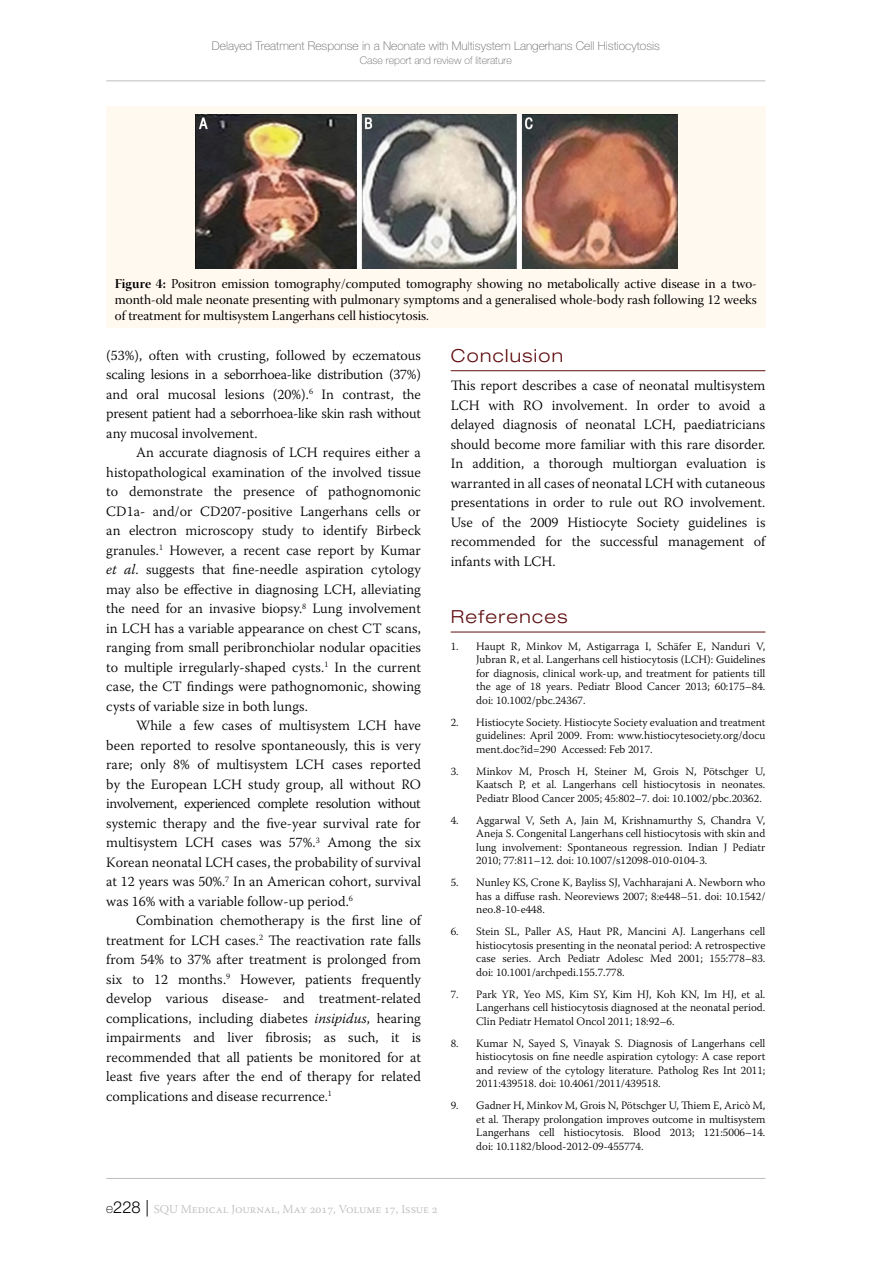
<style>
.page{position:relative;width:893px;height:1263px;background:#fff}
.page>*{position:absolute;margin:0;border:0;box-sizing:border-box;transform-origin:0 0}
.t1{font:300 expanded 18px "Helvetica Neue LT Pro";letter-spacing:.075em;color:#600e10}
.t2{font:300 14.25px/19.5px "Warnock Pro";color:#000;text-align:justify}
.t3{font:13.5px/15.8px "Warnock Pro Subh";color:#000;text-align:justify}
.t4{font:100 12px "Helvetica Neue LT Pro";color:#636466}
.t5{font:300 12px "Warnock Pro";color:#bcbec0}
.t6{font:300 11.25px/13.5px "Warnock Pro";color:#000;text-align:justify}
.t7{font:100 10.5px "Helvetica Neue LT Pro";color:#636466}
.s1{font-family:"Warnock Pro Bold Disp"}
.s2{font-style:italic}
.s3{font-family:"Helvetica Neue LT Pro";font-weight:100;font-size:13.5px;color:#000}
.s4{font-family:"Helvetica Neue LT Pro";font-size:16.5px;color:#000}
</style>
<div class="page">
<hr style="left:106px;top:81px;width:659px;height:1px;background:#bcbec0">
<hr style="left:106px;top:1178px;width:659px;height:1px;background:#bcbec0">
<hr style="left:451px;top:370px;width:314px;height:1px;background:#600e10">
<hr style="left:451px;top:632px;width:314px;height:1px;background:#600e10">
<div style="left:106px;top:106px;width:659px;height:222px;background:#fff9f0"></div>
<img style="left:195px;top:115px;width:482px;height:153px">
<p class="t4" style="left:212px;top:39px;width:450px">Delayed Treatment Response in a Neonate with Multisystem Langerhans Cell Histiocytosis</p>
<p class="t7" style="left:360px;top:54px;width:153px">Case report and review of literature</p>
<p class="t3" style="left:115px;top:277px;width:644px"><span class="s1">Figure 4:</span> Positron emission tomography/computed tomography showing no metabolically active disease in a two&shy;month-old male neonate presenting with pulmonary symptoms and a generalised whole-body rash following 12 weeks of treatment for multisystem Langerhans cell histiocytosis.</p>
<p class="t2" style="left:106px;top:345px;width:316px">(53%), often with crusting, followed by eczematous scaling lesions in a seborrhoea-like distribution (37%) and oral mucosal lesions (20%).<sup>6</sup> In contrast, the present patient had a seborrhoea-like skin rash without any mucosal involvement.</p>
<p class="t2" style="left:106px;top:443px;width:316px;text-indent:30px">An accurate diagnosis of LCH requires either a histopathological examination of the involved tissue to demonstrate the presence of pathognomonic CD1a- and/or CD207-positive Langerhans cells or an electron microscopy study to identify Birbeck granules.<sup>1</sup> However, a recent case report by Kumar <span class="s2">et al</span>. suggests that fine-needle aspiration cytology may also be effective in diagnosing LCH, alleviating the need for an invasive biopsy.<sup>8</sup> Lung involvement in LCH has a variable appearance on chest CT scans, ranging from small peribronchiolar nodular opacities to multiple irregularly-shaped cysts.<sup>1</sup> In the current case, the CT findings were pathognomonic, showing cysts of variable size in both lungs.</p>
<p class="t2" style="left:106px;top:716px;width:316px;text-indent:30px">While a few cases of multisystem LCH have been reported to resolve spontaneously, this is very rare; only 8% of multisystem LCH cases reported by the European LCH study group, all without RO involvement, experienced complete resolution without systemic therapy and the five-year survival rate for multisystem LCH cases was 57%.<sup>3</sup> Among the six Korean neonatal LCH cases, the probability of survival at 12 years was 50%.<sup>7</sup> In an American cohort, survival was 16% with a variable follow-up period.<sup>6</sup></p>
<p class="t2" style="left:106px;top:911px;width:316px;text-indent:30px">Combination chemotherapy is the first line of treatment for LCH cases.<sup>2</sup> The reactivation rate falls from 54% to 37% after treatment is prolonged from six to 12 months.<sup>9</sup> However, patients frequently develop various disease- and treatment-related complications, including diabetes <span class="s2">insipidus</span>, hearing impairments and liver fibrosis; as such, it is recommended that all patients be monitored for at least five years after the end of therapy for related complications and disease recurrence.<sup>1</sup></p>
<p class="t1" style="left:451px;top:345px;width:114px">Conclusion</p>
<p class="t2" style="left:451px;top:375px;width:316px">This report describes a case of neonatal multisystem LCH with RO involvement. In order to avoid a delayed diagnosis of neonatal LCH, paediatricians should become more familiar with this rare disorder.<br>In addition, a thorough multiorgan evaluation is warranted in all cases of neonatal LCH with cutaneous presentations in order to rule out RO involvement.<br>Use of the 2009 Histiocyte Society guidelines is recommended for the successful management of infants with LCH.</p>
<p class="t1" style="left:451px;top:606px;width:118px">References</p>
<p class="t6" style="left:476px;top:639px;width:291px;text-indent:-26px">1. Haupt R, Minkov M, Astigarraga I, Schäfer E, Nanduri V, Jubran R, et al. Langerhans cell histiocytosis (LCH): Guidelines for diagnosis, clinical work-up, and treatment for patients till the age of 18 years. Pediatr Blood Cancer 2013; 60:175–84. doi: 10.1002/pbc.24367.</p>
<p class="t6" style="left:476px;top:715px;width:291px;text-indent:-26px">2. Histiocyte Society. Histiocyte Society evaluation and treatment guidelines: April 2009. From: www.histiocytesociety.org/docu ment.doc?id=290 Accessed: Feb 2017.</p>
<p class="t6" style="left:476px;top:764px;width:291px;text-indent:-26px">3. Minkov M, Prosch H, Steiner M, Grois N, Pötschger U, Kaatsch P, et al. Langerhans cell histiocytosis in neonates.<br>Pediatr Blood Cancer 2005; 45:802–7. doi: 10.1002/pbc.20362.</p>
<p class="t6" style="left:476px;top:813px;width:291px;text-indent:-26px">4. Aggarwal V, Seth A, Jain M, Krishnamurthy S, Chandra V, Aneja S. Congenital Langerhans cell histiocytosis with skin and lung involvement: Spontaneous regression. Indian J Pediatr 2010; 77:811–12. doi: 10.1007/s12098-010-0104-3.</p>
<p class="t6" style="left:476px;top:876px;width:291px;text-indent:-26px">5. Nunley KS, Crone K, Bayliss SJ, Vachharajani A. Newborn who has a diffuse rash. Neoreviews 2007; 8:e448–51. doi: 10.1542/ neo.8-10-e448.</p>
<p class="t6" style="left:476px;top:925px;width:291px;text-indent:-26px">6. Stein SL, Paller AS, Haut PR, Mancini AJ. Langerhans cell histiocytosis presenting in the neonatal period: A retrospective case series. Arch Pediatr Adolesc Med 2001; 155:778–83. doi: 10.1001/archpedi.155.7.778.</p>
<p class="t6" style="left:476px;top:987px;width:291px;text-indent:-26px">7. Park YR, Yeo MS, Kim SY, Kim HJ, Koh KN, Im HJ, et al.<br>Langerhans cell histiocytosis diagnosed at the neonatal period.<br>Clin Pediatr Hematol Oncol 2011; 18:92–6.</p>
<p class="t6" style="left:476px;top:1036px;width:291px;text-indent:-26px">8. Kumar N, Sayed S, Vinayak S. Diagnosis of Langerhans cell histiocytosis on fine needle aspiration cytology: A case report and review of the cytology literature. Patholog Res Int 2011; 2011:439518. doi: 10.4061/2011/439518.</p>
<p class="t6" style="left:476px;top:1099px;width:291px;text-indent:-26px">9. Gadner H, Minkov M, Grois N, Pötschger U, Thiem E, Aricò M, et al. Therapy prolongation improves outcome in multisystem Langerhans cell histiocytosis. Blood 2013; 121:5006–14. doi: 10.1182/blood-2012-09-455774.</p>
<p class="t5" style="left:106px;top:1201px;width:333px"><span class="s3">e</span><span class="s4">228 |</span> SQU Medical Journal, May 2017, Volume 17, Issue 2</p>
</div>
